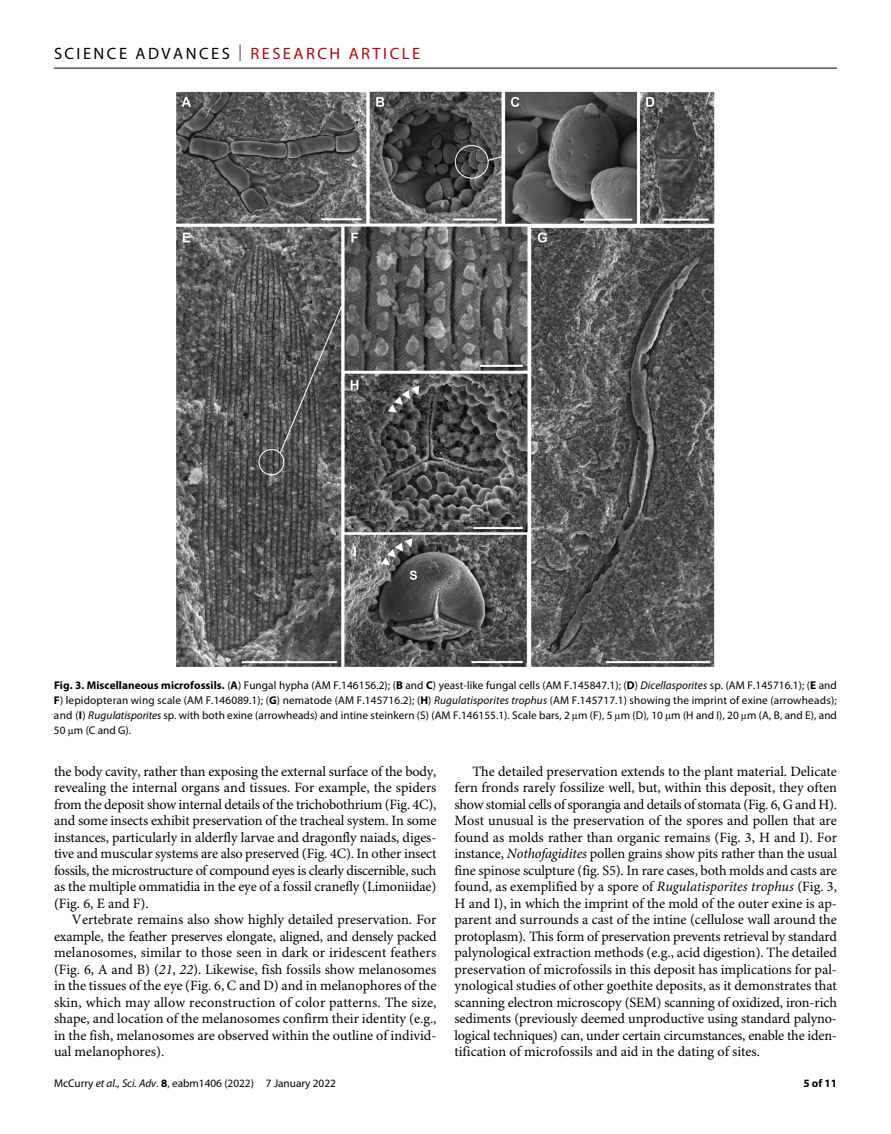
<style>
.page{position:relative;width:891px;height:1134px;background:#fff}
.page>*{position:absolute;margin:0;border:0;box-sizing:border-box;transform-origin:0 0}
.t1{font:16.5px "Myriad Pro";letter-spacing:.15em;color:#000}
.t2{font:14.25px/16.5px "Minion Pro";color:#000;text-align:justify}
.t3{font:11.25px/15px "Myriad Pro";letter-spacing:.005em;color:#000;text-align:justify}
.t4{font:700 11.25px "Myriad Pro";color:#000}
.s1{font-weight:300}
.s2{color:#b10508}
.s3{font-weight:700}
.s4{font-style:italic}
</style>
<div class="page">
<hr style="left:54px;top:68px;width:783px;height:1px;background:#000">
<img style="left:176px;top:91px;width:539px;height:576px">
<p class="t1" style="left:54px;top:40px;width:368px">SCIENCE ADVANCES <span class="s1">|</span> <span class="s2">RESEARCH ARTICLE</span></p>
<p class="t3" style="left:54px;top:678px;width:785px"><span class="s3">Fig. 3. Miscellaneous microfossils.</span> (<span class="s3">A</span>) Fungal hypha (AM F.146156.2); (<span class="s3">B</span> and <span class="s3">C</span>) yeast-like fungal cells (AM F.145847.1); (<span class="s3">D</span>) <span class="s4">Dicellasporites</span> sp. (AM F.145716.1); (<span class="s3">E</span> and <span class="s3">F</span>) lepidopteran wing scale (AM F.146089.1); (<span class="s3">G</span>) nematode (AM F.145716.2); (<span class="s3">H</span>) <span class="s4">Rugulatisporites trophus</span> (AM F.145717.1) showing the imprint of exine (arrowheads); and (<span class="s3">I</span>) <span class="s4">Rugulatisporites</span> sp. with both exine (arrowheads) and intine steinkern (S) (AM F.146155.1). Scale bars, 2 m (F), 5 m (D), 10 m (H and I), 20 m (A, B, and E), and 50 m (C and G).</p>
<p class="t2" style="left:54px;top:764px;width:384px">the body cavity, rather than exposing the external surface of the body, revealing the internal organs and tissues. For example, the spiders from the deposit show internal details of the trichobothrium (Fig. 4C), and some insects exhibit preservation of the tracheal system. In some instances, particularly in alderfly larvae and dragonfly naiads, diges&shy;tive and muscular systems are also preserved (Fig. 4C). In other insect fossils, the microstructure of compound eyes is clearly discernible, such as the multiple ommatidia in the eye of a fossil cranefly (Limoniidae) (Fig. 6, E and F).</p>
<p class="t2" style="left:54px;top:913px;width:384px;text-indent:18px">Vertebrate remains also show highly detailed preservation. For example, the feather preserves elongate, aligned, and densely packed melanosomes, similar to those seen in dark or iridescent feathers (Fig. 6, A and B) (<span class="s4">21</span>, <span class="s4">22</span>). Likewise, fish fossils show melanosomes in the tissues of the eye (Fig. 6, C and D) and in melanophores of the skin, which may allow reconstruction of color patterns. The size, shape, and location of the melanosomes confirm their identity (e.g., in the fish, melanosomes are observed within the outline of individ&shy;ual melanophores).</p>
<p class="t3" style="left:54px;top:1076px;width:283px">McCurry <span class="s4">et al</span>., <span class="s4">Sci. Adv.</span> <span class="s3">8</span>, eabm1406 (2022) 7 January 2022</p>
<p class="t2" style="left:454px;top:764px;width:384px;text-indent:18px">The detailed preservation extends to the plant material. Delicate fern fronds rarely fossilize well, but, within this deposit, they often show stomial cells of sporangia and details of stomata (Fig. 6, G and H).<br>Most unusual is the preservation of the spores and pollen that are found as molds rather than organic remains (Fig. 3, H and I). For instance, <span class="s4">Nothofagidites</span> pollen grains show pits rather than the usual fine spinose sculpture (fig. S5). In rare cases, both molds and casts are found, as exemplified by a spore of <span class="s4">Rugulatisporites trophus</span> (Fig. 3, H and I), in which the imprint of the mold of the outer exine is ap&shy;parent and surrounds a cast of the intine (cellulose wall around the protoplasm). This form of preservation prevents retrieval by standard palynological extraction methods (e.g., acid digestion). The detailed preservation of microfossils in this deposit has implications for pal&shy;ynological studies of other goethite deposits, as it demonstrates that scanning electron microscopy (SEM) scanning of oxidized, iron-rich sediments (previously deemed unproductive using standard palyno&shy;logical techniques) can, under certain circumstances, enable the iden&shy;tification of microfossils and aid in the dating of sites.</p>
<p class="t4" style="left:803px;top:1074px;width:35px">5 of 11</p>
</div>
